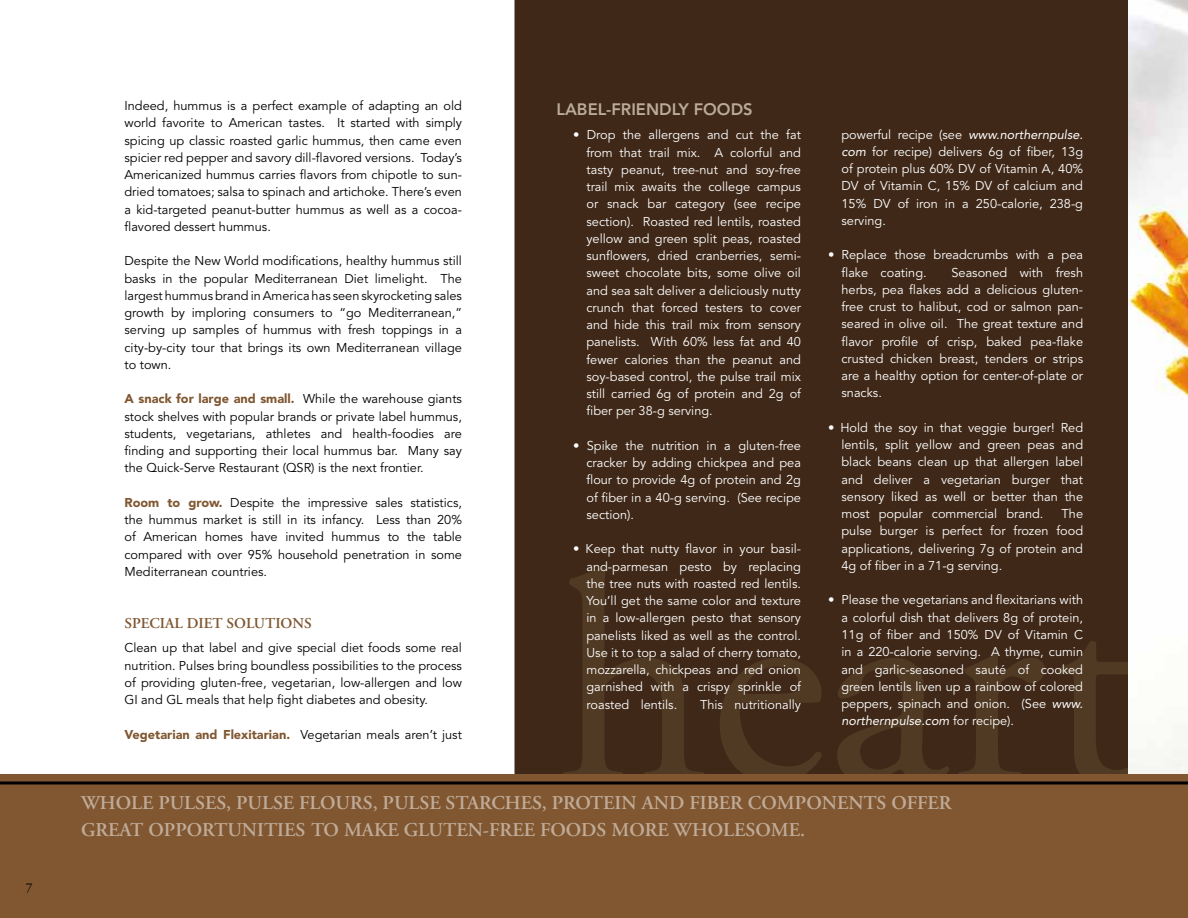
<style>
.page{position:relative;width:1188px;height:918px;background:#fff}
.page>*{position:absolute;margin:0;border:0;box-sizing:border-box;transform-origin:0 0}
.t1{font:600 19.5px/27px "Adobe Garamond";color:#bfab98}
.t2{font:800 16.5px "Avenir";color:#bbab98}
.t3{font:600 15px "Adobe Garamond";color:#805731}
.t4{font:13.5px "Adobe Garamond";color:#000}
.t5{font:12.75px/17.2px "Avenir";color:#fff;text-align:justify}
.t6{font:12.75px/17.2px "Avenir";color:#000;text-align:justify}
.t7{font:900 12.75px "Avenir";color:#805731}
.s1{font-weight:900;color:#805731}
.s2{font-weight:400;color:#000}
.s3{font-style:italic}
</style>
<div class="page">
<div style="left:514px;top:0;width:614px;height:774px;background:#3f2818"></div>
<svg style="left:562px;top:567px;width:566px;height:207px;background:#422b1a"></svg>
<img style="left:1128px;top:0;width:60px;height:774px">
<div style="left:0;top:774px;width:1188px;height:144px;background:#805731"></div>
<hr style="left:0;top:782px;width:1188px;height:2px;background:#000">
<p class="t4" style="left:26px;top:881px;width:8px">7</p>
<p class="t6" style="left:124px;top:98px;width:339px">Indeed, hummus is a perfect example of adapting an old world favorite to American tastes. It started with simply spicing up classic roasted garlic hummus, then came even spicier red pepper and savory dill-flavored versions. Today’s Americanized hummus carries flavors from chipotle to sun&shy;dried tomatoes; salsa to spinach and artichoke. There’s even a kid-targeted peanut-butter hummus as well as a cocoa&shy;flavored dessert hummus.</p>
<p class="t6" style="left:124px;top:253px;width:339px">Despite the New World modifications, healthy hummus still basks in the popular Mediterranean Diet limelight. The largest hummus brand in America has seen skyrocketing sales growth by imploring consumers to “go Mediterranean,” serving up samples of hummus with fresh toppings in a city-by-city tour that brings its own M editerranean village to town.</p>
<p class="t6" style="left:124px;top:391px;width:339px"><span class="s1">A snack for large and small.</span> While the warehouse giants stock shelves with popular brands or private label hummus, students, vegetarians, athletes and health-foodies are finding and supporting their local hummus bar. Many say the Quick-Serve Restaurant (QS R) is the next frontier.</p>
<p class="t6" style="left:124px;top:494px;width:339px"><span class="s1">Room to grow.</span> Despite the impressive sales statistics, the hummus market is still in its infancy. Less than 20% of American homes have invited hummus to the table compared with over 95% household penetration in some M editerranean countries.</p>
<p class="t3" style="left:124px;top:615px;width:189px">SPECIAL DIET SOLUTIONS</p>
<p class="t6" style="left:124px;top:640px;width:339px">Clean up that label and give special diet foods some real nutrition. Pulses bring boundless possibilities to the process of providing gluten-free, vegetarian, low-allergen and low GI and GL meals that help fight diabetes and obesity.</p>
<p class="t7" style="left:124px;top:727px;width:339px">Vegetarian and Flexitarian. <span class="s2">Vegetarian meals aren’t just</span></p>
<p class="t2" style="left:556px;top:99px;width:11px">LABEL</p>
<p class="t2" style="left:606px;top:99px;width:16px">-FRIENDL</p>
<p class="t2" style="left:678px;top:99px;width:28px">Y FOODS</p>
<p class="t5" style="left:587px;top:127px;width:216px;text-indent:-14px">• Drop the allergens and cut the fat from that trail mix. A colorful and tasty peanut, tree-nut and soy-free trail mix awaits the college campus or snack bar category (see recipe section). Roasted red lentils, roasted yellow and green split peas, roasted sunflowers, dried cranberries, semi&shy;sweet chocolate bits, some olive oil and sea salt deliver a deliciously nutty crunch that forced testers to cover and hide this trail mix from sensory panelists. With 60% less fat and 40 fewer calories than the peanut and soy-based control, the pulse trail mix still carried 6g of protein and 2g of fiber per 38-g serving.</p>
<p class="t5" style="left:587px;top:437px;width:216px;text-indent:-14px">• Spike the nutrition in a gluten-free cracker by adding chickpea and pea flour to provide 4g of protein and 2g of fiber in a 40-g serving. (See recipe section).</p>
<p class="t5" style="left:587px;top:541px;width:216px;text-indent:-14px">• Keep that nutty flavor in your basil&shy;and-parmesan pesto by replacing the tree nuts with roasted red lentils.<br>You’ll get the same color and texture in a low-allergen pesto that sensory panelists liked as well as the control.<br>Use it to top a salad of cherry tomato, mozzarella, chickpeas and red onion garnished with a crispy sprinkle of roasted lentils.</p>
<p class="t5" style="left:700px;top:696px;width:102px">This nutritionally</p>
<p class="t5" style="left:842px;top:126px;width:243px">powerful recipe (see <span class="s3">www.northernpulse. com</span> for recipe) delivers 6g of fiber, 13g of protein plus 60% DV of Vitamin A, 40% DV of Vitamin C, 15% DV of calcium and 15% DV of iron in a 250-calorie, 238-g serving.</p>
<p class="t5" style="left:842px;top:247px;width:243px;text-indent:-14px">• Replace those breadcrumbs with a pea flake coating.</p>
<p class="t5" style="left:842px;top:264px;width:243px;text-indent:110px">Seasoned with fresh herbs, pea flakes add a delicious gluten&shy;free crust to halibut, cod or salmon pan&shy;seared in olive oil. The great texture and flavor profile of crisp, baked pea-flake crusted chicken breast, tenders or strips are a healthy option for center-of-plate or snacks.</p>
<p class="t5" style="left:842px;top:419px;width:243px;text-indent:-14px">• Hold the soy in that veggie burger! Red lentils, split yellow and green peas and black beans clean up that allergen label and deliver a vegetarian burger that sensory liked as well or better than the most popular commercial brand.</p>
<p class="t5" style="left:842px;top:506px;width:243px;text-indent:220px">The pulse burger is perfect for frozen food applications, delivering 7g of protein and 4g of fiber in a 71-g serving.</p>
<p class="t5" style="left:842px;top:592px;width:243px;text-indent:-14px">• Please the vegetarians and flexitarians with a colorful dish that delivers 8g of protein, 11g of fiber and 150% DV of Vitamin C in a 220-calorie serving. A thyme, cumin and garlic-seasoned sauté of cooked green lentils liven up a rainbow of colored peppers, spinach and onion. (See <span class="s3">www. northernpulse.com</span> for recipe).</p>
<h1 class="t1" style="left:81px;top:790px;width:872px">WHOLE PULSES, PULSE FLOURS, PULSE STARCHES, PROTEIN AND FIBER COMPONENTS OFFER<br>GREAT OPPORTUNITIES TO MAKE GLUTEN-FREE FOODS MORE WHOLESOME.</h1>
</div>
